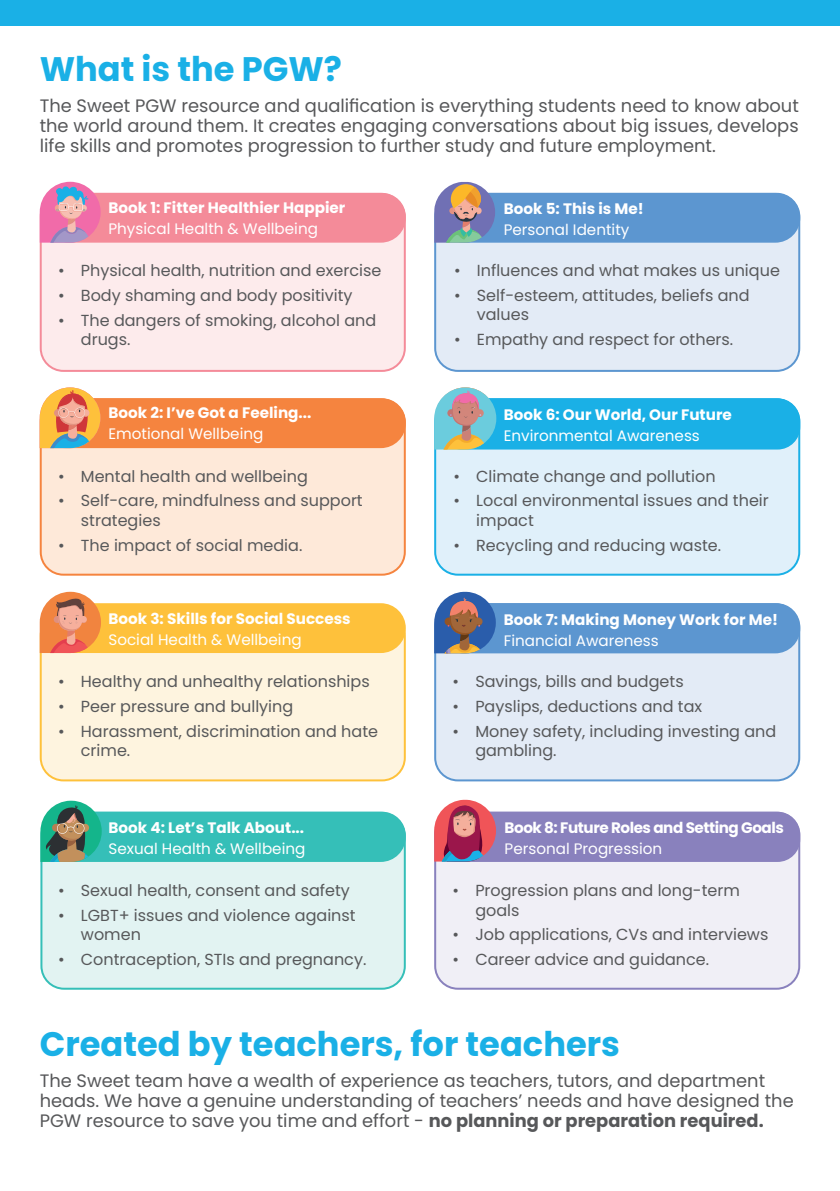
<style>
.page{position:relative;width:840px;height:1191px;background:#fff}
.page>*{position:absolute;margin:0;border:0;box-sizing:border-box;transform-origin:0 0}
.t1{font:700 34px "Poppins";color:#1ab0e6}
.t2{font:18px/20px "Poppins";color:#57585a}
.t3{font:16px/19.2px "Poppins";color:#57585a}
.t4{font:700 15.2px "Poppins";color:#fff}
.t5{font:15.2px "Poppins";color:#fff}
.t6{font:700 15.2px "Poppins";letter-spacing:-.03em;color:#fff}
.s1{font-weight:700}
</style>
<div class="page">
<div style="left:435px;top:194px;width:363px;height:177px;background:#e3ebf6;border-radius:23px"></div>
<div style="left:434px;top:193px;width:365px;height:179px;border:2px solid #5c96d0;border-radius:23px"></div>
<div style="left:41px;top:194px;width:363px;height:177px;background:#fdebec;border-radius:23px"></div>
<div style="left:40px;top:193px;width:365px;height:179px;border:2px solid #f48b99;border-radius:23px"></div>
<div style="left:44px;top:193px;width:361px;height:50px;background:#f48b99;border-radius:25px"></div>
<svg style="left:40px;top:182px;width:61px;height:61px"></svg>
<div style="left:41px;top:613px;width:363px;height:167px;background:#fef4df;border-radius:23px"></div>
<div style="left:40px;top:612px;width:365px;height:169px;border:2px solid #fec13b;border-radius:23px"></div>
<div style="left:435px;top:604px;width:363px;height:176px;background:#e3ebf6;border-radius:23px"></div>
<div style="left:434px;top:603px;width:365px;height:178px;border:2px solid #5c96d0;border-radius:23px"></div>
<div style="left:435px;top:812px;width:363px;height:176px;background:#f0eff6;border-radius:23px"></div>
<div style="left:434px;top:811px;width:365px;height:178px;border:2px solid #8981bd;border-radius:23px"></div>
<div style="left:42px;top:603px;width:363px;height:50px;background:#fec13b;border-radius:25px"></div>
<svg style="left:40px;top:592px;width:61px;height:61px;background:#ea9162"></svg>
<div style="left:41px;top:399px;width:363px;height:175px;background:#fee9d9;border-radius:23px"></div>
<div style="left:40px;top:398px;width:365px;height:177px;border:2px solid #f5843f;border-radius:23px"></div>
<div style="left:41px;top:398px;width:364px;height:50px;background:#f5843f;border-radius:25px"></div>
<svg style="left:40px;top:387px;width:60px;height:61px"></svg>
<div style="left:435px;top:399px;width:363px;height:175px;background:#e0f0fa;border-radius:23px"></div>
<div style="left:434px;top:398px;width:365px;height:177px;border:2px solid #1ab0e6;border-radius:23px"></div>
<div style="left:438px;top:603px;width:361px;height:50px;background:#5c96d0;border-radius:25px"></div>
<svg style="left:434px;top:592px;width:61px;height:61px;background:#6f7793"></svg>
<div style="left:434px;top:811px;width:365px;height:51px;background:#8981bd;border-radius:23px"></div>
<svg style="left:434px;top:800px;width:61px;height:61px;background:#c36377"></svg>
<div style="left:438px;top:398px;width:361px;height:51px;background:#1ab0e6;border-radius:23px"></div>
<svg style="left:434px;top:387px;width:62px;height:62px;background:#9cbab9"></svg>
<div style="left:41px;top:812px;width:363px;height:176px;background:#e2f3f2;border-radius:23px"></div>
<div style="left:40px;top:811px;width:365px;height:178px;border:2px solid #35bfb8;border-radius:23px"></div>
<div style="left:45px;top:811px;width:360px;height:51px;background:#35bfb8;border-radius:25px"></div>
<svg style="left:40px;top:800px;width:62px;height:62px"></svg>
<div style="left:438px;top:193px;width:361px;height:50px;background:#5c96d0;border-radius:25px"></div>
<svg style="left:434px;top:182px;width:61px;height:61px;background:#9b95a1"></svg>
<div style="left:0;top:0;width:839px;height:26px;background:#1ab0e6"></div>
<p class="t1" style="left:40px;top:49px;width:303px">What is the PGW?</p>
<p class="t2" style="left:40px;top:96px;width:760px;text-align:justify">The Sweet PGW resource and qualification is everything students need to know about the world around them. It creates engaging conversations about big issues, develops life skills and promotes progression to further study and future employment.</p>
<p class="t4" style="left:108px;top:199px;width:238px">Book 1: Fitter Healthier Happier</p>
<p class="t5" style="left:108px;top:220px;width:211px">Physical Health &amp; Wellbeing</p>
<p class="t3" style="left:58px;top:261px;width:324px">• Physical health, nutrition and exercise</p>
<p class="t3" style="left:58px;top:286px;width:296px">• Body shaming and body positivity</p>
<p class="t3" style="left:81px;top:310px;width:297px;text-indent:-23px">• The dangers of smoking, alcohol and drugs.</p>
<p class="t4" style="left:108px;top:404px;width:204px">Book 2: I’ve Got a Feeling...</p>
<p class="t5" style="left:108px;top:425px;width:156px">Emotional Wellbeing</p>
<p class="t3" style="left:58px;top:466px;width:251px">• Mental health and wellbeing</p>
<p class="t3" style="left:81px;top:491px;width:283px;text-indent:-23px">• Self-care, mindfulness and support strategies</p>
<p class="t3" style="left:58px;top:535px;width:245px">• The impact of social media.</p>
<p class="t4" style="left:108px;top:610px;width:243px">Book 3: Skills for Social Success</p>
<p class="t5" style="left:108px;top:631px;width:194px">Social Health &amp; Wellbeing</p>
<p class="t3" style="left:58px;top:672px;width:313px">• Healthy and unhealthy relationships</p>
<p class="t3" style="left:58px;top:697px;width:236px">• Peer pressure and bullying</p>
<p class="t3" style="left:81px;top:721px;width:298px;text-indent:-23px">• Harassment, discrimination and hate crime.</p>
<p class="t4" style="left:108px;top:819px;width:197px">Book 4: Let’s Talk About...</p>
<p class="t5" style="left:108px;top:839px;width:198px">Sexual Health &amp; Wellbeing</p>
<p class="t3" style="left:58px;top:881px;width:293px">• Sexual health, consent and safety</p>
<p class="t3" style="left:81px;top:906px;width:276px;text-indent:-23px">• LGBT+ issues and violence against women</p>
<p class="t3" style="left:58px;top:950px;width:309px">• Contraception, STIs and pregnancy.</p>
<p class="t4" style="left:503px;top:200px;width:141px">Book 5: This is Me!</p>
<p class="t5" style="left:503px;top:220px;width:127px">Personal Identity</p>
<p class="t3" style="left:454px;top:261px;width:327px">• Influences and what makes us unique</p>
<p class="t3" style="left:476px;top:286px;width:274px;text-indent:-23px">• Self-esteem, attitudes, beliefs and values</p>
<p class="t3" style="left:454px;top:330px;width:280px">• Empathy and respect for others.</p>
<p class="t4" style="left:503px;top:406px;width:229px">Book 6: Our World, Our Future</p>
<p class="t5" style="left:503px;top:426px;width:197px">Environmental Awareness</p>
<p class="t3" style="left:453px;top:466px;width:263px">• Climate change and pollution</p>
<p class="t3" style="left:476px;top:491px;width:294px;text-indent:-23px">• Local environmental issues and their impact</p>
<p class="t3" style="left:453px;top:535px;width:269px">• Recycling and reducing waste.</p>
<p class="t4" style="left:503px;top:611px;width:275px">Book 7: Making Money Work for Me!</p>
<p class="t5" style="left:503px;top:632px;width:156px">Financial Awareness</p>
<p class="t3" style="left:452px;top:672px;width:232px">• Savings, bills and budgets</p>
<p class="t3" style="left:452px;top:697px;width:251px">• Payslips, deductions and tax</p>
<p class="t3" style="left:475px;top:721px;width:302px;text-indent:-23px">• Money safety, including investing and gambling.</p>
<p class="t6" style="left:504px;top:819px;width:281px">Book 8: Future Roles and Setting Goals</p>
<p class="t5" style="left:504px;top:840px;width:159px">Personal Progression</p>
<p class="t3" style="left:475px;top:881px;width:266px;text-indent:-23px">• Progression plans and long-term goals</p>
<p class="t3" style="left:452px;top:925px;width:317px">• Job applications, CVs and interviews</p>
<p class="t3" style="left:452px;top:950px;width:258px">• Career advice and guidance.</p>
<p class="t1" style="left:40px;top:1024px;width:581px">Created by teachers, for teachers</p>
<p class="t2" style="left:40px;top:1070px;width:755px">The Sweet team have a wealth of experience as teachers, tutors, and department heads. We have a genuine understanding of teachers’ needs and have designed the<br>PGW resource to save you time and effort - <span class="s1">no planning or preparation required.</span></p>
</div>
